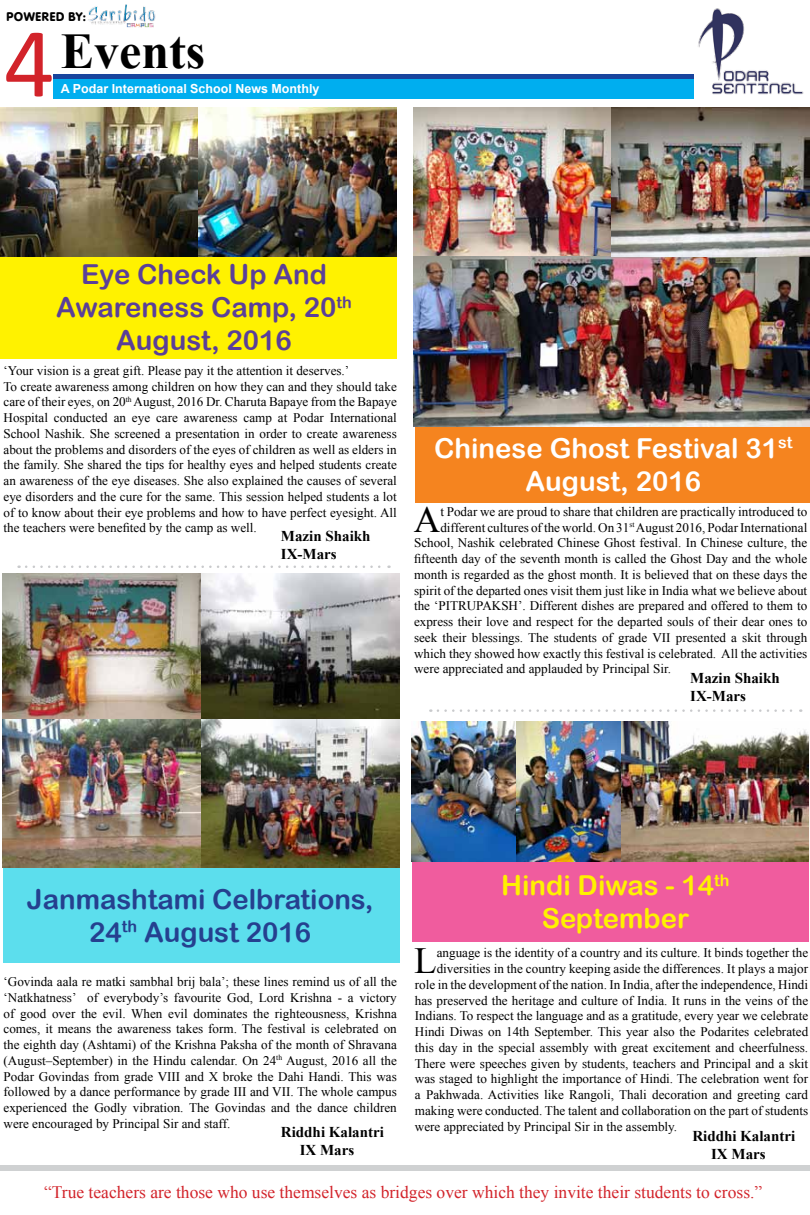
<style>
.page{position:relative;width:810px;height:1215px;background:#fff}
.page>*{position:absolute;margin:0;border:0;box-sizing:border-box;transform-origin:0 0}
.t1{font:100px "Calibri";color:#d2232a}
.t2{font:700 50px "Times New Roman";color:#000}
.t3{font:36.88px "Times New Roman";color:#000}
.t4{font:27.5px/33px "Arial Rounded MT Bold";color:#5a3f99;text-align:center}
.t5{font:27.5px/33px "Arial Rounded MT Bold";color:#25408f;text-align:center}
.t6{font:27.5px/33px "Arial Rounded MT Bold";color:#fff;text-align:center}
.t7{font:27.5px/33px "Arial Rounded MT Bold";color:#fff200;text-align:center}
.t8{font:17.5px "Times New Roman";color:#d2232a}
.t9{font:700 15px/18px "Times New Roman";color:#000}
.t10{font:13.12px/15.8px "Times New Roman";color:#000}
.t11{font:13.12px "VAG Round";color:#000}
.t12{font:700 12.5px "Arial";color:#fff}
</style>
<div class="page">
<div style="left:1px;top:256px;width:396px;height:103px;background:#fff200"></div>
<div style="left:415px;top:426px;width:395px;height:76px;background:#f5841f"></div>
<div style="left:3px;top:867px;width:396px;height:96px;background:#5cdeed"></div>
<div style="left:412px;top:857px;width:396px;height:85px;background:#f05c9e"></div>
<img style="left:0;top:108px;width:397px;height:148px">
<img style="left:413px;top:108px;width:397px;height:318px">
<img style="left:411px;top:722px;width:397px;height:140px">
<div style="left:1px;top:1165px;width:809px;height:5px;background:#cfd1d2"></div>
<svg style="left:53px;top:74px;width:633px;height:6px;background:#1456aa"></svg>
<div style="left:53px;top:80px;width:640px;height:19px;background:#00aeef"></div>
<img style="left:88px;top:4px;width:67px;height:24px">
<img style="left:686px;top:8px;width:118px;height:91px">
<svg style="left:26px;top:566px;width:364px;height:2px"></svg>
<svg style="left:438px;top:709px;width:363px;height:3px"></svg>
<img style="left:3px;top:573px;width:396px;height:146px">
<img style="left:3px;top:719px;width:396px;height:148px">
<p class="t11" style="left:6px;top:9px;width:17px">POWERED</p>
<p class="t11" style="left:68px;top:9px;width:20px">BY:</p>
<h1 class="t1" style="left:4px;top:0;width:52px">4</h1>
<h2 class="t2" style="left:61px;top:17px;width:146px">Events</h2>
<p class="t12" style="left:61px;top:81px;width:260px">A Podar International School News Monthly</p>
<h3 class="t4" style="left:56px;top:258px;width:297px">Eye Check Up And<br>Awareness Camp, 20<sup>th<br></sup>August, 2016</h3>
<p class="t10" style="left:4px;top:362px;width:395px">‘Your vision is a great gift. Please pay it the attention it deserves.’<br>To create awareness among children on how they can and they should take care of their eyes, on 20<sup>th</sup> August, 2016 Dr. Charuta Bapaye from the Bapaye Hospital conducted an eye care awareness camp at Podar International School Nashik. She screened a presentation in order to create awareness about the problems and disorders of the eyes of children as well as elders in the family. She shared the tips for healthy eyes and helped students create an awareness of the eye diseases. She also explained the causes of several eye disorders and the cure for the same. This session helped students a lot of to know about their eye problems and how to have perfect eyesight. All the teachers were benefited by the camp as well.</p>
<p class="t9" style="left:281px;top:527px;width:91px">Mazin Shaikh<br>IX-Mars</p>
<h3 class="t6" style="left:434px;top:431px;width:360px">Chinese Ghost Festival 31<sup>st<br></sup>August, 2016</h3>
<h3 class="t3" style="left:414px;top:494px;width:28px">A</h3>
<p class="t10" style="left:440px;top:503px;width:368px">t Podar we are proud to share that children are practically introduced to</p>
<p class="t10" style="left:440px;top:519px;width:368px">different cultures of the world. On 31<sup>st</sup> August 2016, Podar International</p>
<p class="t10" style="left:414px;top:535px;width:395px">School, Nashik celebrated Chinese Ghost festival. In Chinese culture, the</p>
<p class="t10" style="left:414px;top:551px;width:395px">fifteenth day of the seventh month is called the Ghost Day and the whole</p>
<p class="t10" style="left:414px;top:566px;width:395px">month is regarded as the ghost month. It is believed that on these days the</p>
<p class="t10" style="left:414px;top:582px;width:395px">spirit of the departed ones visit them just like in India what we believe about</p>
<p class="t10" style="left:414px;top:598px;width:395px">the ‘PITRUPAKSH’. Different dishes are prepared and offered to them to</p>
<p class="t10" style="left:414px;top:614px;width:395px">express their love and respect for the departed souls of their dear ones to</p>
<p class="t10" style="left:414px;top:629px;width:395px">seek their blessings. The students of grade VII presented a skit through</p>
<p class="t10" style="left:414px;top:645px;width:395px">which they showed how exactly this festival is celebrated. All the activities</p>
<p class="t10" style="left:414px;top:661px;width:258px">were appreciated and applauded by Principal Sir.</p>
<p class="t9" style="left:690px;top:669px;width:91px">Mazin Shaikh<br>IX-Mars</p>
<h3 class="t5" style="left:27px;top:882px;width:348px">Janmashtami Celbrations,<br>24<sup>th</sup> August 2016</h3>
<p class="t10" style="left:4px;top:974px;width:395px;text-align:justify">‘Govinda aala re matki sambhal brij bala’; these lines remind us of all the ‘Natkhatness’ of everybody’s favourite God, Lord Krishna - a victory of good over the evil. When evil dominates the righteousness, Krishna comes, it means the awareness takes form. The festival is celebrated on the eighth day (Ashtami) of the Krishna Paksha of the month of Shravana (August–September) in the Hindu calendar. On 24<sup>th</sup> August, 2016 all the Podar Govindas from grade VIII and X broke the Dahi Handi. This was followed by a dance performance by grade III and VII. The whole campus experienced the Godly vibration. The Govindas and the dance children were encouraged by Principal Sir and staff.</p>
<p class="t9" style="left:300px;top:1122px;width:86px;text-indent:-19px">Riddhi Kalantri<br>IX Mars</p>
<h3 class="t7" style="left:501px;top:869px;width:230px">Hindi Diwas - 14<sup>th<br></sup>September</h3>
<h3 class="t3" style="left:414px;top:936px;width:24px">L</h3>
<p class="t10" style="left:437px;top:945px;width:373px">anguage is the identity of a country and its culture. It binds together the</p>
<p class="t10" style="left:437px;top:961px;width:373px">diversities in the country keeping aside the differences. It plays a major</p>
<p class="t10" style="left:415px;top:977px;width:395px">role in the development of the nation. In India, after the independence, Hindi</p>
<p class="t10" style="left:415px;top:992px;width:395px">has preserved the heritage and culture of India. It runs in the veins of the</p>
<p class="t10" style="left:415px;top:1008px;width:395px">Indians. To respect the language and as a gratitude, every year we celebrate</p>
<p class="t10" style="left:415px;top:1024px;width:395px">Hindi Diwas on 14th September. This year also the Podarites celebrated</p>
<p class="t10" style="left:415px;top:1040px;width:395px">this day in the special assembly with great excitement and cheerfulness.</p>
<p class="t10" style="left:415px;top:1055px;width:395px">There were speeches given by students, teachers and Principal and a skit</p>
<p class="t10" style="left:415px;top:1071px;width:395px">was staged to highlight the importance of Hindi. The celebration went for</p>
<p class="t10" style="left:415px;top:1087px;width:395px">a Pakhwada. Activities like Rangoli, Thali decoration and greeting card</p>
<p class="t10" style="left:415px;top:1103px;width:395px">making were conducted. The talent and collaboration on the part of students</p>
<p class="t10" style="left:415px;top:1118px;width:264px">were appreciated by Principal Sir in the assembly.</p>
<p class="t9" style="left:711px;top:1126px;width:86px;text-indent:-19px">Riddhi Kalantri<br>IX Mars</p>
<h3 class="t8" style="left:44px;top:1180px;width:720px">“True teachers are those who use themselves as bridges over which they invite their students to cross.”</h3>
</div>
